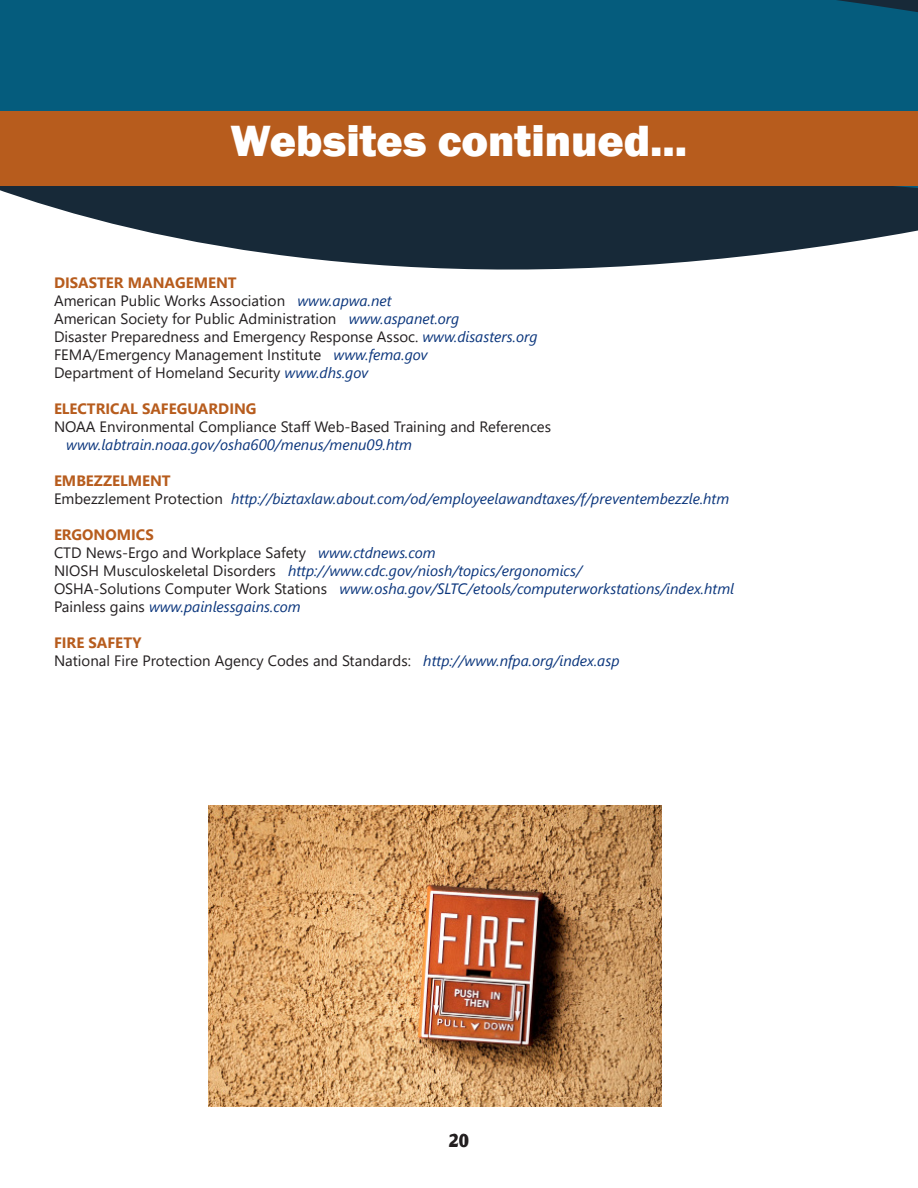
<style>
.page{position:relative;width:918px;height:1188px;background:#fff}
.page>*{position:absolute;margin:0;border:0;box-sizing:border-box;transform-origin:0 0}
.t1{font:800 45px "Franklin Gothic";color:#fff}
.t2{font:700 18px "Segoe UI";color:#231f20}
.t3{font:15px/18px "Segoe UI";color:#231f20}
.t4{font:italic 15px "Segoe UI";color:#0a357c}
.t5{font:700 15px "Segoe UI";color:#b75c1d}
.s1{font-style:italic;color:#0a357c}
.s2{font-style:normal;color:#231f20}
</style>
<div class="page">
<svg style="left:0;top:0;width:918px;height:270px;background:#245c73"></svg>
<div style="left:0;top:111px;width:918px;height:75px;background:#b75c1d"></div>
<img style="left:208px;top:806px;width:453px;height:300px">
<p class="t1" style="left:231px;top:111px;width:458px">Websites continued...</p>
<p class="t5" style="left:54px;top:271px;width:184px">DISASTER MANAGEMENT</p>
<p class="t3" style="left:54px;top:291px;width:339px">American Public Works Association <span class="s1">www.apwa.net</span></p>
<p class="t3" style="left:54px;top:309px;width:407px">American Society for Public Administration <span class="s1">www.aspanet.org</span></p>
<p class="t3" style="left:54px;top:327px;width:485px">Disaster Preparedness and Emergency Response Assoc. <span class="s1">www.disasters.org</span></p>
<p class="t3" style="left:54px;top:345px;width:375px">FEMA/Emergency Management Institute <span class="s1">www.fema.gov</span></p>
<p class="t3" style="left:54px;top:363px;width:316px">Department of Homeland Security <span class="s1">www.dhs.gov</span></p>
<p class="t5" style="left:54px;top:397px;width:204px">ELECTRICAL SAFEGUARDING</p>
<p class="t3" style="left:66px;top:417px;width:486px;text-indent:-12px">NOAA Environmental Compliance Staff Web-Based Training and References <span class="s1">www.labtrain.noaa.gov/osha600/menus/menu09.htm</span></p>
<p class="t5" style="left:54px;top:469px;width:118px">EMBEZZELMENT</p>
<p class="t4" style="left:54px;top:487px;width:677px"><span class="s2">Embezzlement Protection</span> http://biztaxlaw.about.com/od/employeelawandtaxes/f/preventembezzle.htm</p>
<p class="t5" style="left:54px;top:523px;width:101px">ERGONOMICS</p>
<p class="t3" style="left:54px;top:543px;width:383px">CTD News-Ergo and Workplace Safety <span class="s1">www.ctdnews.com</span></p>
<p class="t4" style="left:54px;top:559px;width:530px"><span class="s2">NIOSH Musculoskeletal Disorders</span> http://www.cdc.gov/niosh/topics/ergonomics/</p>
<p class="t4" style="left:54px;top:577px;width:682px"><span class="s2">OSHA-Solutions Computer Work Stations</span> www.osha.gov/SLTC/etools/computerworkstations/index.html</p>
<p class="t4" style="left:54px;top:595px;width:248px"><span class="s2">Painless gains</span> www.painlessgains.com</p>
<p class="t5" style="left:54px;top:631px;width:89px">FIRE SAFETY</p>
<p class="t3" style="left:54px;top:651px;width:567px">National Fire Protection Agency Codes and Standards: <span class="s1">http://www.nfpa.org/index.asp</span></p>
<p class="t2" style="left:449px;top:1126px;width:22px">20</p>
</div>
